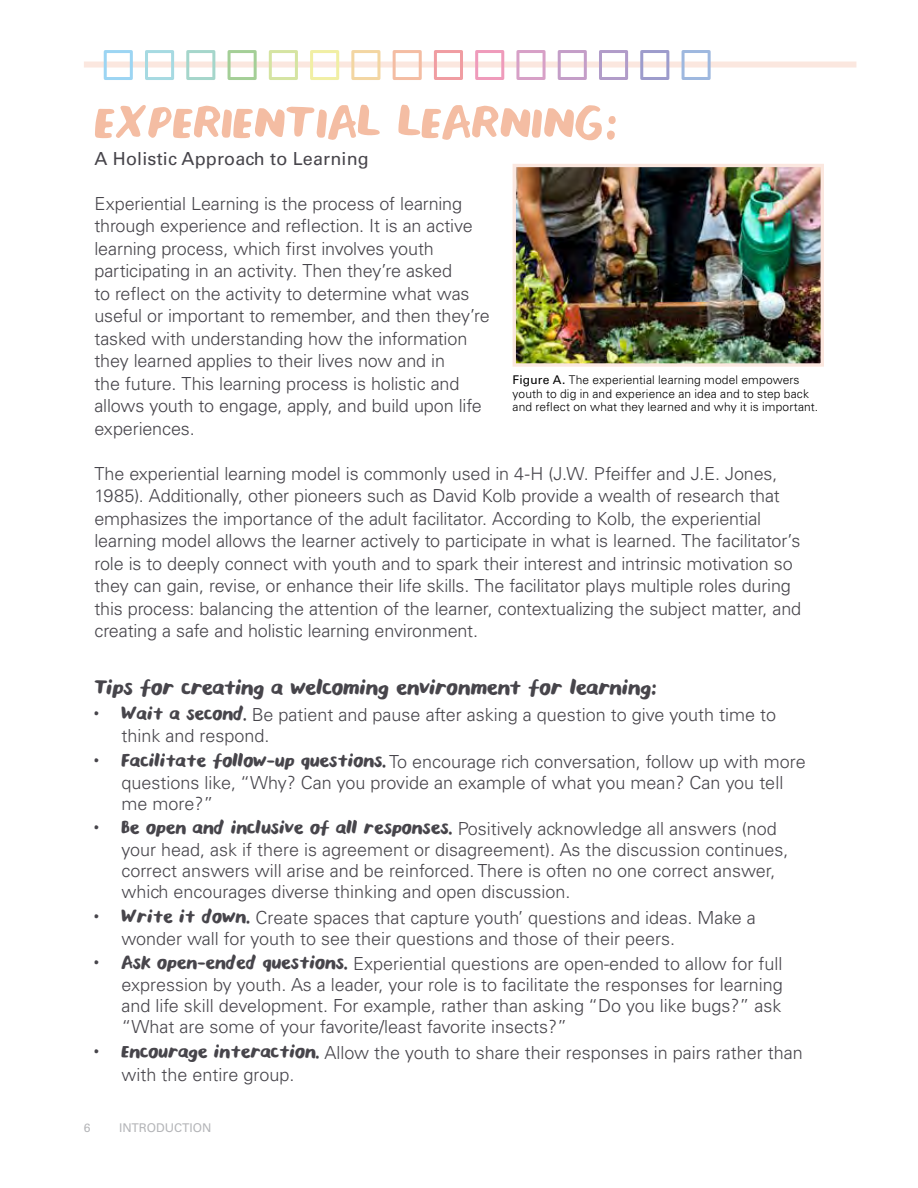
<style>
.page{position:relative;width:918px;height:1188px;background:#fff}
.page>*{position:absolute;margin:0;border:0;box-sizing:border-box;transform-origin:0 0}
.t1{font:54px "Might Could Marker";letter-spacing:.01em;color:#f4bda3}
.t2{font:24px "Might Could Marker";letter-spacing:-.01em;color:#47454b}
.t3{font:300 18px/22.5px "Univers LT Std";letter-spacing:-.005em;color:#47454b}
.t4{font:18px "Univers LT Std";letter-spacing:.01em;color:#47454b}
.t5{font:300 12px/13.5px "Univers LT Std";letter-spacing:.01em;color:#000}
.t6{font:12px "Univers LT Std";color:#b4b5b8}
.s1{font-family:"Might Could Marker";font-weight:400;font-size:21px}
.s2{font-family:"Might Could Marker";font-weight:400}
.s3{font-weight:400}
</style>
<div class="page">
<img style="left:517px;top:168px;width:303px;height:195px">
<div style="left:513px;top:164px;width:311px;height:203px;border:3px solid #fbe7df"></div>
<div style="left:84px;top:62px;width:772px;height:6px;background:#fbe7df"></div>
<div style="left:682px;top:50px;width:29px;height:30px;border:3px solid #9eb8df"></div>
<div style="left:393px;top:50px;width:29px;height:30px;border:3px solid #f4bda3"></div>
<div style="left:640px;top:50px;width:29px;height:30px;border:3px solid #9d9ccc"></div>
<div style="left:351px;top:50px;width:29px;height:30px;border:3px solid #f3d6a2"></div>
<div style="left:599px;top:50px;width:29px;height:30px;border:3px solid #b19cc9"></div>
<div style="left:310px;top:50px;width:29px;height:30px;border:3px solid #f1efa4"></div>
<div style="left:558px;top:50px;width:29px;height:30px;border:3px solid #c49ec8"></div>
<div style="left:269px;top:50px;width:29px;height:30px;border:3px solid #d5e4a2"></div>
<div style="left:516px;top:50px;width:30px;height:30px;border:3px solid #d7a0c7"></div>
<div style="left:228px;top:50px;width:29px;height:30px;border:3px solid #a4cf97"></div>
<div style="left:475px;top:50px;width:29px;height:30px;border:3px solid #ef9bbb"></div>
<div style="left:186px;top:50px;width:29px;height:30px;border:3px solid #a5d6cb"></div>
<div style="left:434px;top:50px;width:29px;height:30px;border:3px solid #f09da2"></div>
<div style="left:145px;top:50px;width:29px;height:30px;border:3px solid #a6dae2"></div>
<div style="left:104px;top:50px;width:29px;height:30px;border:3px solid #9cd5f3"></div>
<h1 class="t1" style="left:94px;top:90px;width:524px">EXPERIENTIAL LEARNING:</h1>
<p class="t4" style="left:94px;top:148px;width:276px">A Holistic Approach to Learning</p>
<p class="t3" style="left:94px;top:192px;width:397px">Experiential Learning is the process of learning through experience and refection. It is an active learning process, which frst involves youth participating in an activity. Then they’re asked<br>to refect on the activity to determine what was useful or important to remember, and then they’re tasked with understanding how the information they learned applies to their lives now and in<br>the future. This learning process is holistic and allows youth to engage, apply, and build upon life experiences.</p>
<p class="t3" style="left:94px;top:462px;width:708px">The experiential learning model is commonly used in 4-H (J.W. Pfeiffer and J.E. Jones, 1985). Additionally, other pioneers such as David Kolb provide a wealth of research that emphasizes the importance of the adult facilitator. According to Kolb, the experiential learning model allows the learner actively to participate in what is learned. The facilitator’s role is to deeply connect with youth and to spark their interest and intrinsic motivation so they can gain, revise, or enhance their life skills. The facilitator plays multiple roles during this process: balancing the attention of the learner, contextualizing the subject matter, and creating a safe and holistic learning environment.</p>
<h2 class="t2" style="left:94px;top:672px;width:564px">Tips for creating a welcoming environment for learning:</h2>
<p class="t3" style="left:121px;top:704px;width:656px;line-height:21px;text-indent:-27px"><span class="s1">• Wait a second</span><span class="s2">.</span> Be patient and pause after asking a question to give youth time to think and respond.</p>
<p class="t3" style="left:122px;top:751px;width:686px;line-height:21px;text-indent:-27px"><span class="s1">• Facilitate follow-up questions.</span> To encourage rich conversation, follow up with more questions like, “Why? Can you provide an example of what you mean? Can you tell me more?”</p>
<p class="t3" style="left:122px;top:818px;width:669px;line-height:21px;text-indent:-27px"><span class="s1">• Be open and inclusive of all responses.</span> Positively acknowledge all answers (nod your head, ask if there is agreement or disagreement). As the discussion continues, correct answers will arise and be reinforced. There is often no one correct answer, which encourages diverse thinking and open discussion.</p>
<p class="t3" style="left:121px;top:907px;width:636px;line-height:21px;text-indent:-27px"><span class="s1">• Write it down.</span> Create spaces that capture youth’ questions and ideas. Make a wonder wall for youth to see their questions and those of their peers.</p>
<p class="t3" style="left:122px;top:953px;width:663px;line-height:21px;text-align:justify;text-indent:-27px"><span class="s1">• Ask open-ended questions.</span> Experiential questions are open-ended to allow for full expression by youth. As a leader, your role is to facilitate the responses for learning and life skill development. For example, rather than asking “Do you like bugs?” ask “What are some of your favorite/least favorite insects?”</p>
<p class="t3" style="left:122px;top:1041px;width:683px;text-indent:-27px"><span class="s1">• Encourage interaction.</span> Allow the youth to share their responses in pairs rather than with the entire group.</p>
<p class="t5" style="left:513px;top:373px;width:307px"><span class="s3">Figure A.</span> The experiential learning model empowers youth to dig in and experience an idea and to step back and refect on what they learned and why it is important.</p>
<p class="t6" style="left:84px;top:1121px;width:8px">6</p>
<p class="t6" style="left:119px;top:1121px;width:94px">INTRODUCTION</p>
</div>
